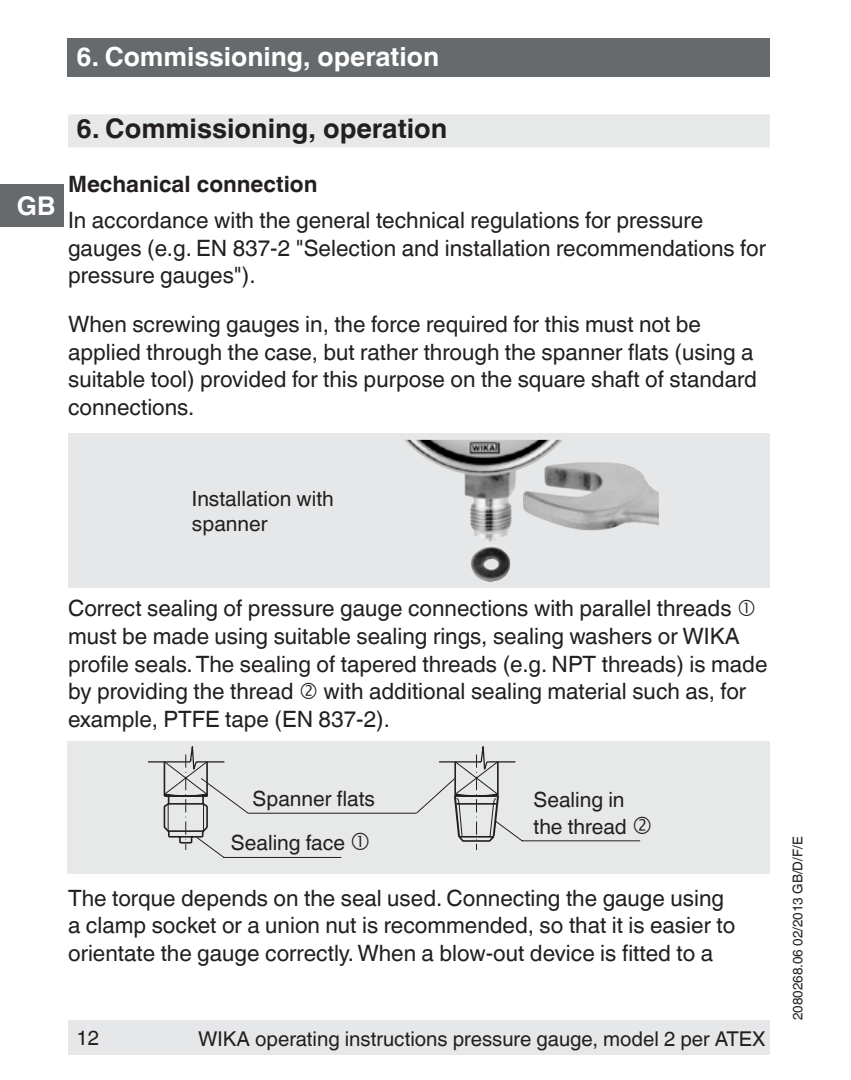
<style>
.page{position:relative;width:851px;height:1080px;background:#fff}
.page>*{position:absolute;margin:0;border:0;box-sizing:border-box;transform-origin:0 0}
.t1{font:700 27px "Helvetica World";color:#231f20}
.t2{font:700 26.4px "Helvetica World";color:#fff}
.t3{font:700 25.8px "Helvetica World";color:#fff}
.t4{font:22.5px/27.6px "Helvetica World";color:#231f20}
.t5{font:700 22.5px "Helvetica World";color:#231f20}
.t6{font:21px/25.5px "Helvetica World";color:#231f20}
.t7{font:20.4px "Helvetica World";color:#231f20}
.t8{font:13.5px "Helvetica World";color:#231f20}
</style>
<div class="page">
<div style="left:0;top:185px;width:64px;height:42px;background:#676a6d"></div>
<div style="left:68px;top:433px;width:701px;height:155px;background:#e6e7e9"></div>
<div style="left:68px;top:741px;width:701px;height:132px;background:#e6e9e8"></div>
<div style="left:67px;top:38px;width:703px;height:39px;background:#676a6d"></div>
<div style="left:68px;top:1020px;width:701px;height:34px;background:#e6e7e9"></div>
<img style="left:404px;top:440px;width:112px;height:102px">
<div style="left:68px;top:114px;width:701px;height:33px;background:#e6e9e8"></div>
<svg style="left:148px;top:746px;width:493px;height:112px"></svg>
<p class="t2" style="left:77px;top:41px;width:364px">6. Commissioning, operation</p>
<p class="t3" style="left:17px;top:191px;width:40px">GB</p>
<p class="t1" style="left:77px;top:113px;width:372px">6. Commissioning, operation</p>
<p class="t5" style="left:68px;top:171px;width:251px">Mechanical connection</p>
<p class="t4" style="left:68px;top:207px;width:699px">In accordance with the general technical regulations for pressure gauges (e.g. EN 837-2 "Selection and installation recommendations for pressure gauges").</p>
<p class="t4" style="left:68px;top:310px;width:690px">When screwing gauges in, the force required for this must not be applied through the case, but rather through the spanner flats (using a suitable tool) provided for this purpose on the square shaft of standard connections.</p>
<p class="t6" style="left:192px;top:486px;width:143px">Installation with spanner</p>
<p class="t4" style="left:68px;top:595px;width:701px">Correct sealing of pressure gauge connections with parallel threads must be made using suitable sealing rings, sealing washers or WIKA profile seals. The sealing of tapered threads (e.g. NPT threads) is made by providing the thread</p>
<p class="t4" style="left:68px;top:678px;width:679px;text-indent:255px">with additional sealing material such as, for example, PTFE tape (EN 837-2).</p>
<p class="t6" style="left:252px;top:786px;width:124px">Spanner flats</p>
<p class="t6" style="left:533px;top:786px;width:95px;line-height:27px">Sealing in the thread</p>
<p class="t6" style="left:231px;top:830px;width:116px">Sealing face</p>
<p class="t4" style="left:68px;top:884px;width:668px">The torque depends on the seal used. Connecting the gauge using a clamp socket or a union nut is recommended, so that it is easier to orientate the gauge correctly. When a blow-out device is fitted to a</p>
<p class="t7" style="left:77px;top:1026px;width:24px">12</p>
<p class="t7" style="left:198px;top:1027px;width:569px">WIKA operating instructions pressure gauge, model 2 per ATEX</p>
<p class="t8" style="left:790px;top:1020px;width:185px;rotate:-90deg">2080268.06 02/2013 GB/D/F/E</p>
</div>
